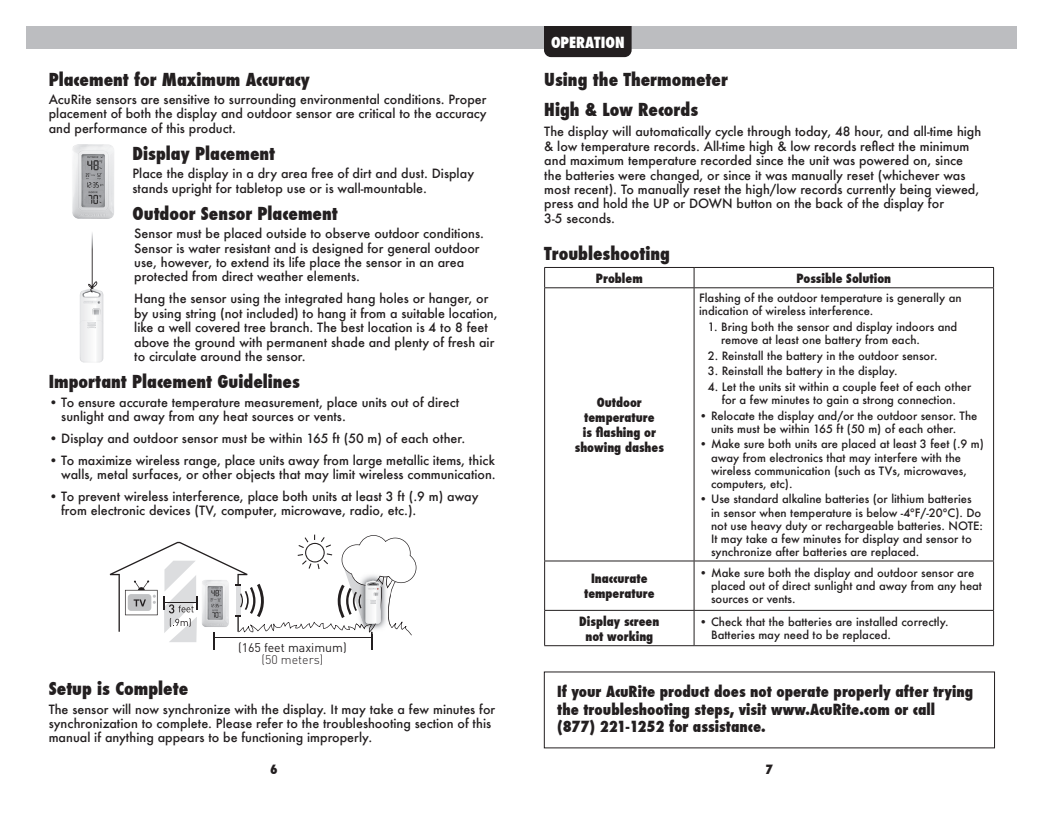
<style>
.page{position:relative;width:1043px;height:818px;background:#fff}
.page>*{position:absolute;margin:0;border:0;box-sizing:border-box;transform-origin:0 0}
.t1{font:800 condensed 17.5px "Futura";color:#231f20}
.t2{font:800 condensed 15px/17.5px "Futura";color:#231f20}
.t3{font:800 condensed 15px "Futura";color:#fff}
.t4{font:500 12.5px/14.4px "Futura";color:#231f20}
.t5{font:800 condensed 12.5px/15px "Futura";color:#231f20;text-align:center}
.t6{font:12.38px "DIN";color:#231f20}
.t7{font:300 12.38px "DIN";color:#231f20}
.t8{font:500 11.25px/13.1px "Futura";color:#231f20}
</style>
<div class="page">
<div style="left:26px;top:26px;width:495px;height:23px;background:#bcbdc0"></div>
<div style="left:521px;top:26px;width:495px;height:23px;background:#bcbdc0"></div>
<hr style="left:544px;top:288px;width:1px;height:272px;background:#231f20">
<hr style="left:693px;top:288px;width:1px;height:272px;background:#231f20">
<hr style="left:993px;top:288px;width:1px;height:272px;background:#231f20">
<hr style="left:544px;top:560px;width:150px;height:1px;background:#231f20">
<hr style="left:544px;top:561px;width:1px;height:49px;background:#231f20">
<hr style="left:694px;top:560px;width:299px;height:1px;background:#231f20">
<hr style="left:693px;top:561px;width:1px;height:49px;background:#231f20">
<hr style="left:993px;top:561px;width:1px;height:49px;background:#231f20">
<hr style="left:544px;top:610px;width:150px;height:1px;background:#231f20">
<hr style="left:544px;top:610px;width:1px;height:35px;background:#231f20">
<hr style="left:694px;top:610px;width:299px;height:1px;background:#231f20">
<hr style="left:693px;top:610px;width:1px;height:35px;background:#231f20">
<hr style="left:993px;top:610px;width:1px;height:35px;background:#231f20">
<hr style="left:544px;top:645px;width:150px;height:1px;background:#231f20">
<hr style="left:694px;top:645px;width:299px;height:1px;background:#231f20">
<hr style="left:544px;top:267px;width:150px;height:1px;background:#231f20">
<svg style="left:544px;top:268px;width:1px;height:19px"></svg>
<hr style="left:694px;top:267px;width:299px;height:1px;background:#231f20">
<svg style="left:693px;top:268px;width:1px;height:19px"></svg>
<svg style="left:993px;top:268px;width:1px;height:19px"></svg>
<hr style="left:544px;top:287px;width:150px;height:1px;background:#231f20">
<hr style="left:694px;top:287px;width:299px;height:1px;background:#231f20">
<div style="left:544px;top:26px;width:87px;height:31px;background:#231f20"></div>
<img style="left:80px;top:328px;width:23px;height:34px">
<svg style="left:80px;top:232px;width:23px;height:96px"></svg>
<img style="left:72px;top:144px;width:42px;height:75px">
<svg style="left:110px;top:534px;width:306px;height:115px"></svg>
<img style="left:201px;top:576px;width:31px;height:52px">
<p class="t1" style="left:49px;top:67px;width:263px">Placement for Maximum Accuracy</p>
<p class="t4" style="left:49px;top:92px;width:439px;text-align:justify">AcuRite sensors are sensitive to surrounding environmental conditions. Proper placement of both the display and outdoor sensor are critical to the accuracy and performance of this product.</p>
<p class="t1" style="left:133px;top:142px;width:144px">Display Placement</p>
<p class="t4" style="left:133px;top:166px;width:343px">Place the display in a dry area free of dirt and dust. Display</p>
<p class="t4" style="left:133px;top:181px;width:296px">stands upright for tabletop use or is wall-mountable.</p>
<p class="t1" style="left:133px;top:202px;width:207px">Outdoor Sensor Placement</p>
<p class="t4" style="left:134px;top:226px;width:351px">Sensor must be placed outside to observe outdoor conditions.<br>Sensor is water resistant and is designed for general outdoor use, however, to extend its life place the sensor in an area protected from direct weather elements.</p>
<p class="t4" style="left:134px;top:291px;width:365px">Hang the sensor using the integrated hang holes or hanger, or by using string (not included) to hang it from a suitable location, like a well covered tree branch. The best location is 4 to 8 feet above the ground with permanent shade and plenty of fresh air to circulate around the sensor.</p>
<p class="t1" style="left:49px;top:370px;width:253px">Important Placement Guidelines</p>
<p class="t4" style="left:61px;top:394px;width:399px;text-indent:-12px">• To ensure accurate temperature measurement, place units out of direct sunlight and away from any heat sources or vents.</p>
<p class="t4" style="left:49px;top:431px;width:418px">• Display and outdoor sensor must be within 165 ft (50 m) of each other.</p>
<p class="t4" style="left:49px;top:452px;width:448px;text-align:right">• To maximize wireless range, place units away from large metallic items, thick walls, metal surfaces, or other objects that may limit wireless communication.</p>
<p class="t4" style="left:49px;top:489px;width:431px">• To prevent wireless interference, place both units at least 3 ft (.9 m) away</p>
<p class="t4" style="left:61px;top:503px;width:357px">from electronic devices (TV, computer, microwave, radio, etc.).</p>
<p class="t6" style="left:238px;top:639px;width:110px">(165 feet maximum)</p>
<p class="t7" style="left:261px;top:652px;width:63px">(50 meters)</p>
<p class="t1" style="left:49px;top:677px;width:141px">Setup is Complete</p>
<p class="t4" style="left:49px;top:701px;width:448px">The sensor will now synchronize with the display. It may take a few minutes for synchronization to complete. Please refer to the troubleshooting section of this manual if anything appears to be functioning improperly.</p>
<p class="t5" style="left:270px;top:762px;width:9px">6</p>
<p class="t3" style="left:551px;top:32px;width:75px">OPERATION</p>
<p class="t1" style="left:544px;top:67px;width:185px">Using the Thermometer</p>
<p class="t1" style="left:544px;top:97px;width:155px">High &amp; Low Records</p>
<p class="t4" style="left:544px;top:124px;width:438px">The display will automatically cycle through today, 48 hour, and all-time high</p>
<p class="t4" style="left:544px;top:139px;width:426px">&amp; low temperature records. All-time high &amp; low records reflect the minimum</p>
<p class="t4" style="left:544px;top:153px;width:422px">and maximum temperature recorded since the unit was powered on, since the batteries were changed, or since it was manually reset (whichever was</p>
<p class="t4" style="left:544px;top:182px;width:436px">most recent). To manually reset the high/low records currently being viewed, press and hold the UP or DOWN button on the back of the display for</p>
<p class="t4" style="left:544px;top:211px;width:72px">3-5 seconds.</p>
<p class="t1" style="left:544px;top:242px;width:127px">Troubleshooting</p>
<p class="t5" style="left:596px;top:271px;width:48px">Problem</p>
<p class="t5" style="left:796px;top:271px;width:96px">Possible Solution</p>
<p class="t5" style="left:574px;top:395px;width:91px">Outdoor temperature<br>is flashing or showing dashes</p>
<p class="t8" style="left:699px;top:291px;width:264px">Flashing of the outdoor temperature is generally an indication of wireless interference.</p>
<p class="t8" style="left:721px;top:320px;width:238px;text-indent:-13px">1. Bring both the sensor and display indoors and remove at least one battery from each.</p>
<p class="t8" style="left:708px;top:349px;width:231px">2. Reinstall the battery in the outdoor sensor.</p>
<p class="t8" style="left:708px;top:364px;width:191px">3. Reinstall the battery in the display.</p>
<p class="t8" style="left:708px;top:380px;width:265px;text-align:center">4. Let the units sit within a couple feet of each other for a few minutes to gain a strong connection.</p>
<p class="t8" style="left:711px;top:409px;width:268px;text-indent:-12px">• Relocate the display and/or the outdoor sensor. The units must be within 165 ft (50 m) of each other.</p>
<p class="t8" style="left:711px;top:437px;width:274px;text-indent:-12px">• Make sure both units are placed at least 3 feet (.9 m) away from electronics that may interfere with the wireless communication (such as TVs, microwaves, computers, etc).</p>
<p class="t8" style="left:711px;top:492px;width:273px;text-indent:-12px">• Use standard alkaline batteries (or lithium batteries in sensor when temperature is below -4ºF/-20ºC). Do not use heavy duty or rechargeable batteries. NOTE:<br>It may take a few minutes for display and sensor to synchronize after batteries are replaced.</p>
<p class="t5" style="left:584px;top:571px;width:72px">Inaccurate temperature</p>
<p class="t8" style="left:711px;top:566px;width:272px;text-indent:-12px">• Make sure both the display and outdoor sensor are placed out of direct sunlight and away from any heat sources or vents.</p>
<p class="t5" style="left:579px;top:613px;width:82px">Display screen not working</p>
<p class="t8" style="left:711px;top:615px;width:239px;text-indent:-12px">• Check that the batteries are installed correctly.<br>Batteries may need to be replaced.</p>
<p class="t2" style="left:557px;top:683px;width:417px">If your AcuRite product does not operate properly after trying the troubleshooting steps, visit www.AcuRite.com or call</p>
<p class="t2" style="left:557px;top:718px;width:210px">(877) 221-1252 for assistance.</p>
<p class="t5" style="left:765px;top:762px;width:9px">7</p>
</div>
